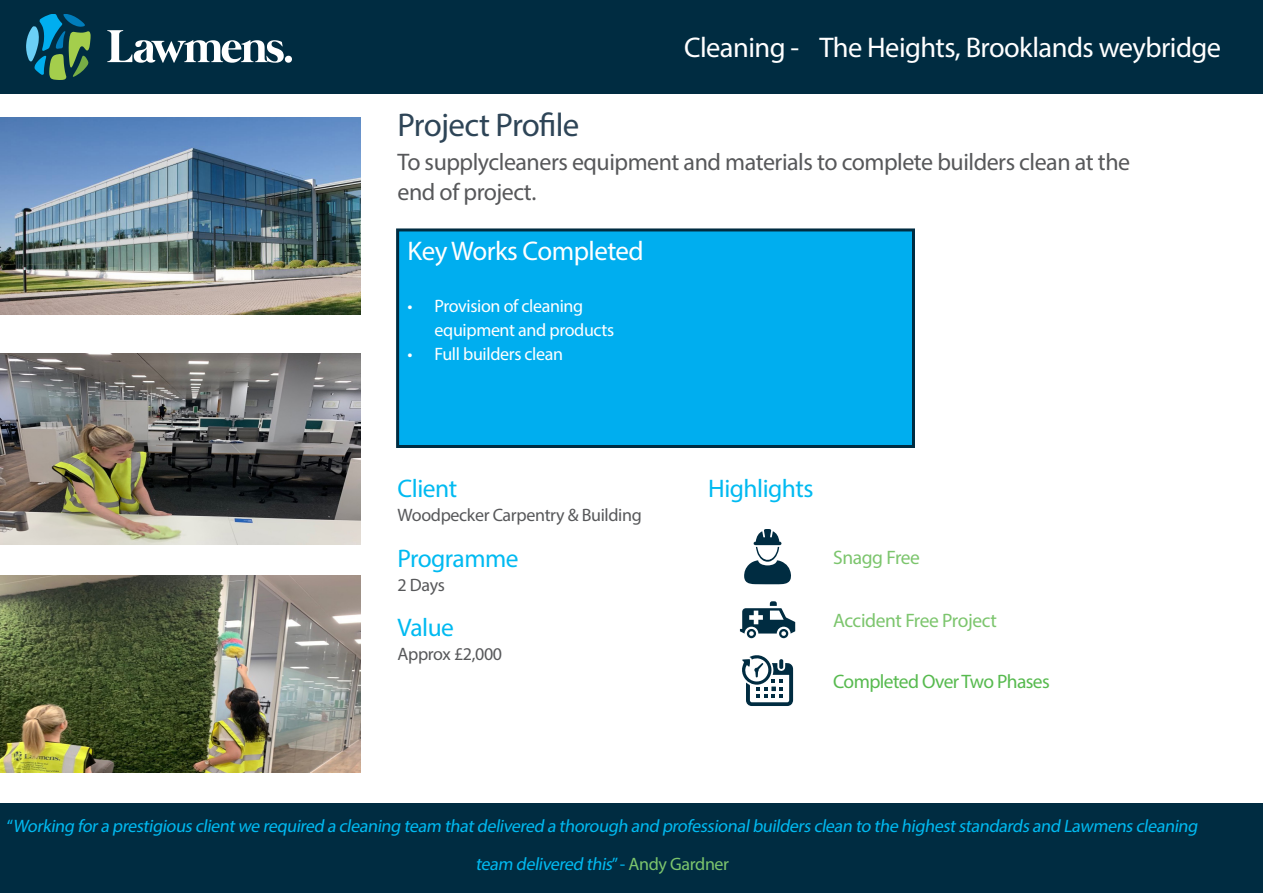
<style>
.page{position:relative;width:1263px;height:893px;background:#fff}
.page>*{position:absolute;margin:0;border:0;box-sizing:border-box;transform-origin:0 0}
.t1{font:33px "Myriad Pro";letter-spacing:-.02em;color:#2e4557}
.t2{font:28.5px "Myriad Pro";letter-spacing:-.02em;color:#fff}
.t3{font:27px "Myriad Pro";letter-spacing:-.02em;color:#fff}
.t4{font:25.5px "Myriad Pro";letter-spacing:-.02em;color:#00baf1}
.t5{font:24px/30px "Myriad Pro";letter-spacing:-.02em;color:#57585a}
.t6{font:19.5px "Myriad Pro";letter-spacing:-.02em;color:#7cc56d}
.t7{font:19.5px "Myriad Pro";letter-spacing:-.03em;color:#57ba4f}
.t8{font:italic 18px/37.5px "Myriad Pro";color:#00baf1;text-align:center}
.t9{font:18px/24px "Myriad Pro";letter-spacing:-.02em;color:#fff}
.t10{font:18px "Myriad Pro";letter-spacing:-.02em;color:#57585a}
.s1{font-style:normal}
.s2{font-style:normal;color:#7cc56d}
</style>
<div class="page">
<div style="left:0;top:804px;width:1263px;height:89px;background:#002c41"></div>
<div style="left:0;top:0;width:1263px;height:94px;background:#002c41"></div>
<svg style="left:744px;top:529px;width:47px;height:55px"></svg>
<svg style="left:740px;top:601px;width:55px;height:37px"></svg>
<svg style="left:742px;top:655px;width:51px;height:51px"></svg>
<svg style="left:26px;top:14px;width:65px;height:66px"></svg>
<svg style="left:107px;top:30px;width:185px;height:33px"></svg>
<div style="left:398px;top:230px;width:515px;height:216px;background:#00aeef"></div>
<div style="left:396px;top:228px;width:519px;height:220px;border:3px solid #002c41"></div>
<img style="left:0;top:118px;width:360px;height:196px">
<img style="left:0;top:353px;width:360px;height:191px">
<img style="left:0;top:576px;width:360px;height:196px">
<p class="t2" style="left:684px;top:30px;width:538px">Cleaning - The Heights, Brooklands weybridge</p>
<p class="t1" style="left:398px;top:104px;width:183px">Project Profile</p>
<p class="t5" style="left:398px;top:146px;width:734px">To supplycleaners equipment and materials to complete builders clean at the end of project.</p>
<p class="t3" style="left:408px;top:235px;width:238px">Key Works Completed</p>
<p class="t9" style="left:435px;top:294px;width:181px;text-indent:-27px">• Provision of cleaning equipment and products</p>
<p class="t9" style="left:408px;top:342px;width:157px">• Full builders clean</p>
<p class="t4" style="left:398px;top:473px;width:61px">Client</p>
<p class="t10" style="left:398px;top:504px;width:246px">Woodpecker Carpentry &amp; Building</p>
<p class="t4" style="left:398px;top:542px;width:123px">Programme</p>
<p class="t10" style="left:398px;top:574px;width:49px">2 Days</p>
<p class="t4" style="left:398px;top:612px;width:58px">Value</p>
<p class="t10" style="left:398px;top:643px;width:106px">Approx £2,000</p>
<p class="t4" style="left:708px;top:473px;width:107px">Highlights</p>
<p class="t6" style="left:833px;top:545px;width:88px">Snagg Free</p>
<p class="t6" style="left:833px;top:608px;width:165px">Accident Free Project</p>
<p class="t7" style="left:833px;top:669px;width:218px">Completed Over Two Phases</p>
<p class="t8" style="left:7px;top:807px;width:1195px"><span class="s1">“</span> Working fora prestigiousclientwe required a cleaning team thatdelivered a thorough and professionalbuildersclean to the higheststandardsand Lawmenscleaning team delivered this<span class="s1">” -</span> <span class="s2">A n d y G a rd n e r</span></p>
</div>
